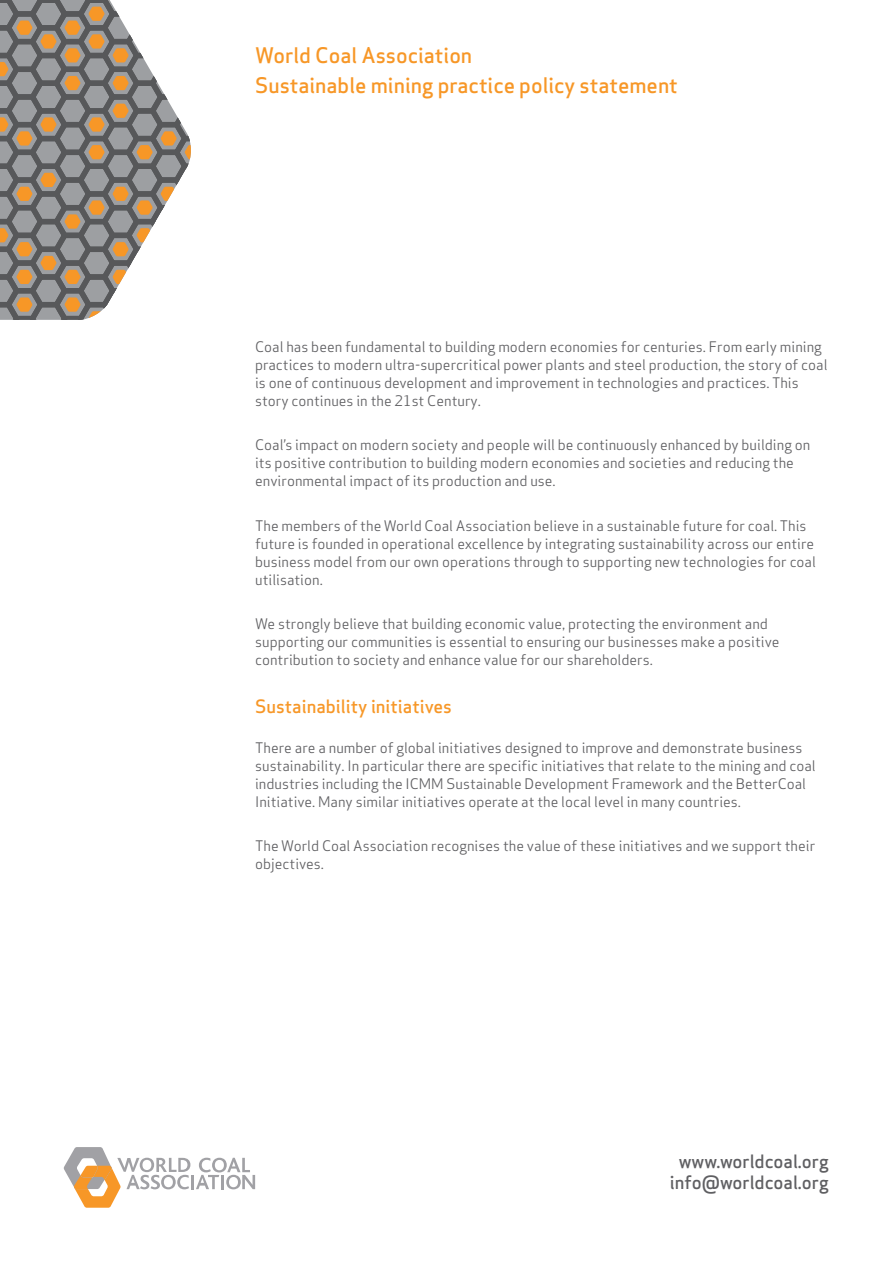
<style>
.page{position:relative;width:893px;height:1263px;background:#fff}
.page>*{position:absolute;margin:0;border:0;box-sizing:border-box;transform-origin:0 0}
.t1{font:21px/30px "Apex Sans Medium T";color:#f79727}
.t2{font:18px/21px "Apex Sans Medium T";color:#5f5f62;text-align:center}
.t3{font:18px "Apex Sans Medium T";color:#f79727}
.t4{font:14.25px/18px "Apex Sans Book T";color:#5f5f62}
</style>
<div class="page">
<svg style="left:64px;top:1147px;width:191px;height:61px"></svg>
<svg style="left:0;top:0;width:191px;height:320px"></svg>
<h1 class="t1" style="left:255px;top:41px;width:424px">World Coal Association<br>Sustainable mining practice policy statement</h1>
<p class="t4" style="left:255px;top:337px;width:574px">Coal has been fundamental to building modern economies for centuries. From early mining practices to modern ultra-supercritical power plants and steel production, the story of coal is one of continuous development and improvement in technologies and practices. This story continues in the 21st Century.</p>
<p class="t4" style="left:255px;top:436px;width:557px">Coal’s impact on modern society and people will be continuously enhanced by building on its positive contribution to building modern economies and societies and reducing the environmental impact of its production and use.</p>
<p class="t4" style="left:255px;top:516px;width:562px">The members of the World Coal Association believe in a sustainable future for coal. This future is founded in operational excellence by integrating sustainability across our entire business model from our own operations through to supporting new technologies for coal utilisation.</p>
<p class="t4" style="left:255px;top:615px;width:526px">We strongly believe that building economic value, protecting the environment and supporting our communities is essential to ensuring our businesses make a positive contribution to society and enhance value for our shareholders.</p>
<p class="t3" style="left:255px;top:694px;width:198px">Sustainability initiatives</p>
<p class="t4" style="left:255px;top:738px;width:562px">There are a number of global initiatives designed to improve and demonstrate business sustainability. In particular there are specific initiatives that relate to the mining and coal industries including the ICMM Sustainable Development Framework and the BetterCoal Initiative. Many similar initiatives operate at the local level in many countries.</p>
<p class="t4" style="left:255px;top:837px;width:562px">The World Coal Association recognises the value of these initiatives and we support their objectives.</p>
<p class="t2" style="left:670px;top:1151px;width:161px">www.worldcoal.org info@worldcoal.org</p>
</div>
